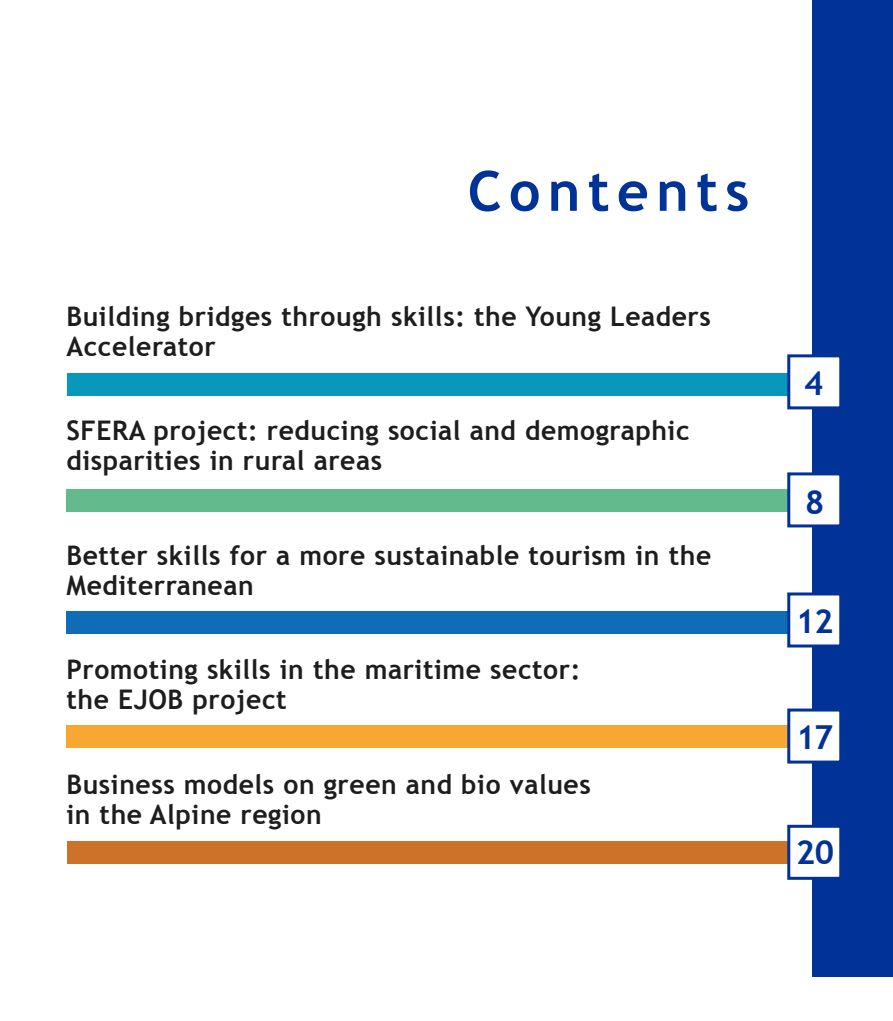
<style>
.page{position:relative;width:893px;height:1021px;background:#fff}
.page>*{position:absolute;margin:0;border:0;box-sizing:border-box;transform-origin:0 0}
.t1{font:700 55.5px "Trebuchet MS";letter-spacing:.13em;color:#003298}
.t2{font:700 33px "Trebuchet MS";color:#003298}
.t3{font:700 27px/30px "Trebuchet MS";letter-spacing:.02em;color:#1d1d1d}
</style>
<div class="page">
<div style="left:813px;top:0;width:80px;height:976px;background:#003298"></div>
<div style="left:66px;top:489px;width:767px;height:22px;background:#63ba8d"></div>
<div style="left:66px;top:611px;width:767px;height:22px;background:#0e6db6"></div>
<div style="left:66px;top:725px;width:767px;height:22px;background:#f6a833"></div>
<div style="left:67px;top:841px;width:767px;height:23px;background:#cc7329"></div>
<div style="left:787px;top:472px;width:55px;height:55px;background:#fff;border:3px solid #003298"></div>
<div style="left:787px;top:592px;width:55px;height:55px;background:#fff;border:3px solid #003298"></div>
<div style="left:787px;top:708px;width:55px;height:55px;background:#fff;border:3px solid #003298"></div>
<div style="left:787px;top:824px;width:55px;height:55px;background:#fff;border:3px solid #003298"></div>
<div style="left:67px;top:373px;width:767px;height:22px;background:#0798bc"></div>
<div style="left:787px;top:354px;width:55px;height:55px;background:#fff;border:3px solid #003298"></div>
<h1 class="t1" style="left:468px;top:156px;width:283px">Contents</h1>
<p class="t3" style="left:66px;top:301px;width:646px">Building bridges through skills: the Young Leaders<br>Accelerator</p>
<p class="t3" style="left:66px;top:415px;width:625px">SFERA project: reducing social and demographic disparities in rural areas</p>
<p class="t3" style="left:66px;top:540px;width:646px">Better skills for a more sustainable tourism in the<br>Mediterranean</p>
<p class="t3" style="left:66px;top:654px;width:515px">Promoting skills in the maritime sector: the EJOB project</p>
<p class="t3" style="left:66px;top:769px;width:526px">Business models on green and bio values in the Alpine region</p>
<p class="t2" style="left:804px;top:362px;width:21px">4</p>
<p class="t2" style="left:805px;top:481px;width:21px">8</p>
<p class="t2" style="left:796px;top:601px;width:39px">12</p>
<p class="t2" style="left:796px;top:716px;width:39px">17</p>
<p class="t2" style="left:796px;top:831px;width:40px">20</p>
</div>
